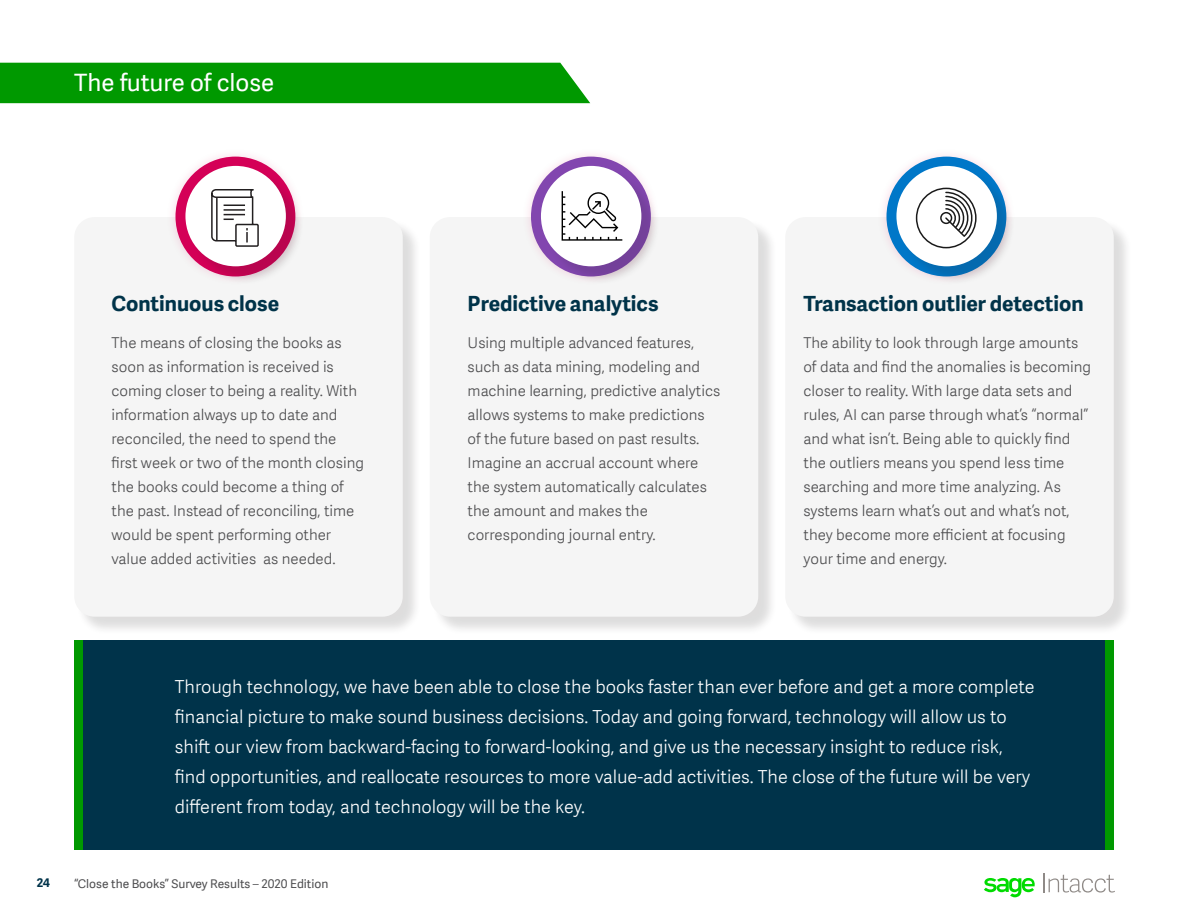
<style>
.page{position:relative;width:1188px;height:918px;background:#fff}
.page>*{position:absolute;margin:0;border:0;box-sizing:border-box;transform-origin:0 0}
.Section_Title{font:24px "Adelle Sans SAGE";color:#fff}
.Heading_2{font:700 21px "Adelle Sans SAGE";color:#003349}
.Body_copy{font:18px/30px "Adelle Sans SAGE Lt";color:#fff}
.Body_copy-2{font:15px/24px "Adelle Sans SAGE Lt";color:#4d4d4f}
.t1{font:12px "Adelle Sans SAGE";color:#4d4d4f}
.t2{font:700 12px "Adelle Sans SAGE";color:#00334a}
</style>
<div class="page">
<div style="left:0;top:63px;width:590px;height:40px;background:#090"></div>
<div style="left:76px;top:220px;width:345px;height:415px;background:#221f20;opacity:.15"></div>
<div style="left:74px;top:217px;width:329px;height:400px;background:#f5f5f5;border-radius:20px"></div>
<div style="left:83px;top:640px;width:1022px;height:210px;background:#00334a"></div>
<div style="left:166px;top:147px;width:139px;height:139px;background:#d40057;opacity:.15"></div>
<div style="left:176px;top:157px;width:119px;height:119px;background:#d40057;border-radius:50%"></div>
<div style="left:188px;top:168px;width:116px;height:117px;background:#221f20;opacity:.15"></div>
<div style="left:185px;top:166px;width:101px;height:100px;background:#fff;border-radius:50%"></div>
<svg style="left:211px;top:189px;width:48px;height:58px"></svg>
<div style="left:432px;top:220px;width:345px;height:415px;background:#221f20;opacity:.15"></div>
<div style="left:430px;top:217px;width:328px;height:400px;background:#f5f5f5;border-radius:20px"></div>
<div style="left:522px;top:147px;width:138px;height:139px;background:#d40057;opacity:.15"></div>
<div style="left:531px;top:157px;width:120px;height:119px;background:#8246af;border-radius:50%"></div>
<div style="left:544px;top:168px;width:116px;height:117px;background:#221f20;opacity:.15"></div>
<div style="left:541px;top:166px;width:100px;height:100px;background:#fff;border-radius:50%"></div>
<svg style="left:562px;top:191px;width:60px;height:50px"></svg>
<div style="left:787px;top:220px;width:345px;height:415px;background:#221f20;opacity:.15"></div>
<div style="left:785px;top:217px;width:329px;height:400px;background:#f5f5f5;border-radius:20px"></div>
<div style="left:877px;top:147px;width:139px;height:139px;background:#d40057;opacity:.15"></div>
<div style="left:887px;top:157px;width:119px;height:119px;background:#0077c8;border-radius:50%"></div>
<div style="left:899px;top:168px;width:116px;height:117px;background:#221f20;opacity:.15"></div>
<div style="left:896px;top:166px;width:101px;height:100px;background:#fff;border-radius:50%"></div>
<div style="left:916px;top:188px;width:61px;height:60px;border:2px solid #1a1a1a;border-radius:50%"></div>
<div style="left:940px;top:212px;width:12px;height:12px;border:2px solid #1a1a1a;border-radius:50%"></div>
<svg style="left:944px;top:191px;width:30px;height:47px"></svg>
<svg style="left:984px;top:878px;width:51px;height:19px"></svg>
<svg style="left:1043px;top:873px;width:72px;height:20px"></svg>
<p class="Section_Title" style="left:74px;top:65px;width:201px">The future of close</p>
<p class="Heading_2" style="left:112px;top:288px;width:169px">Continuous close</p>
<p class="Body_copy-2" style="left:112px;top:330px;width:254px">The means of closing the books as soon as information is received is coming closer to being a reality. With information always up to date and reconciled, the need to spend the first week or two of the month closing the books could become a thing of the past. Instead of reconciling, time would be spent performing other value added activities as needed.</p>
<p class="Heading_2" style="left:468px;top:288px;width:192px">Predictive analytics</p>
<p class="Body_copy-2" style="left:468px;top:330px;width:254px">Using multiple advanced features, such as data mining, modeling and machine learning, predictive analytics allows systems to make predictions of the future based on past results.<br>Imagine an accrual account where the system automatically calculates the amount and makes the corresponding journal entry.</p>
<p class="Heading_2" style="left:804px;top:288px;width:282px">Transaction outlier detection</p>
<p class="Body_copy-2" style="left:804px;top:330px;width:289px">The ability to look through large amounts of data and find the anomalies is becoming closer to reality. With large data sets and rules, AI can parse through what’s “normal” and what isn’t. Being able to quickly find the outliers means you spend less time searching and more time analyzing. As systems learn what’s out and what’s not, they become more efficient at focusing your time and energy.</p>
<p class="Body_copy" style="left:175px;top:671px;width:861px">Through technology, we have been able to close the books faster than ever before and get a more complete financial picture to make sound business decisions. Today and going forward, technology will allow us to shift our view from backward-facing to forward-looking, and give us the necessary insight to reduce risk, find opportunities, and reallocate resources to more value-add activities. The close of the future will be very different from today, and technology will be the key.</p>
<p class="t2" style="left:37px;top:873px;width:15px">24</p>
<p class="t1" style="left:74px;top:875px;width:256px">“Close the Books” Survey Results – 2020 Edition</p>
</div>
